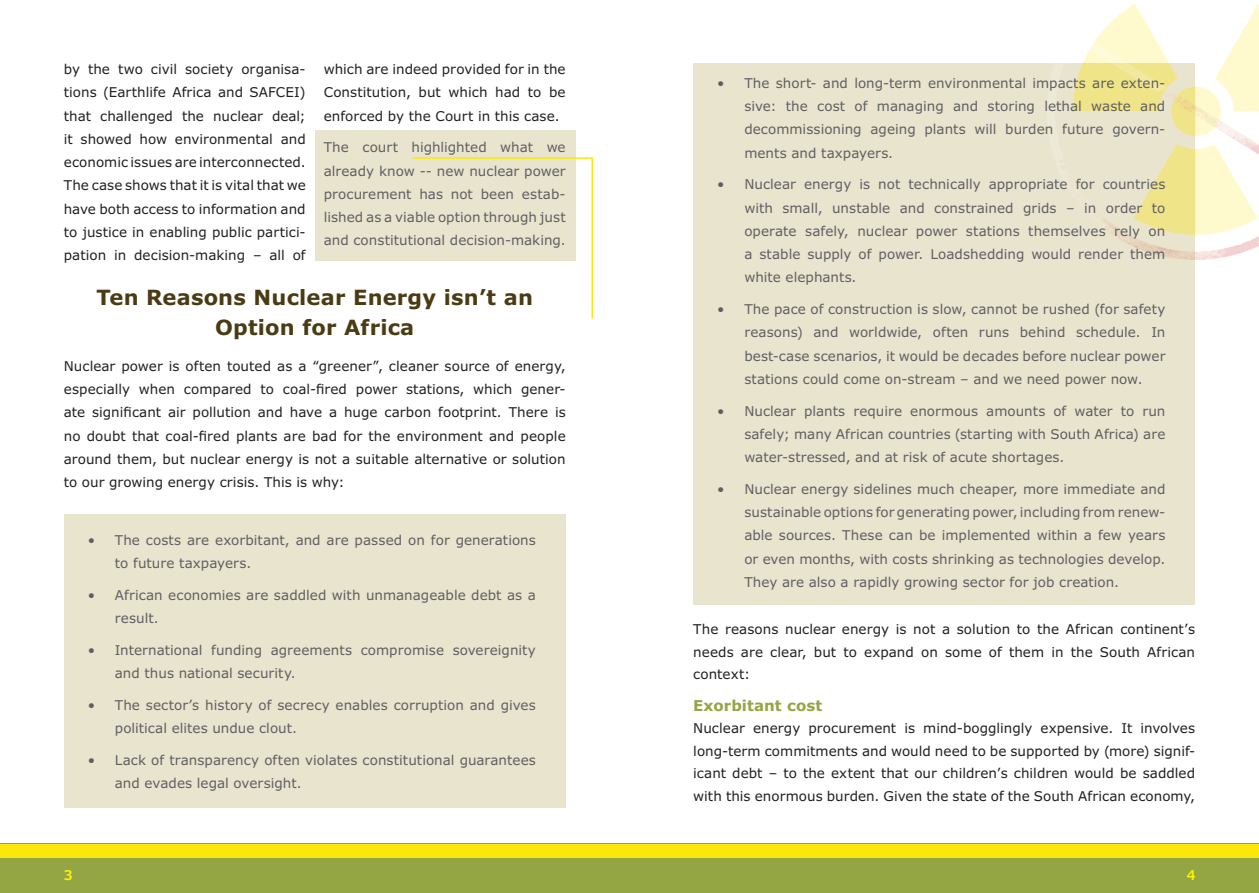
<style>
.page{position:relative;width:1259px;height:893px;background:#fff}
.page>*{position:absolute;margin:0;border:0;box-sizing:border-box;transform-origin:0 0}
.t1{font:700 21px/30px "Verdana Pro";letter-spacing:.01em;color:#4a3b13;text-align:center}
.t2{font:700 15px "Verdana Pro";letter-spacing:.005em;color:#94a543}
.t3{font:13.5px/23.2px "Verdana Pro";letter-spacing:.005em;color:#5f5f62;text-align:justify}
.t4{font:13.5px/23.2px "Verdana Pro";color:#231f20;text-align:justify}
.t5{font:600 13.5px "Verdana Pro";color:#fff101}
</style>
<div class="page">
<div style="left:0;top:844px;width:1259px;height:49px;background:#94a543"></div>
<div style="left:0;top:844px;width:1259px;height:13px;background:#fbe709"></div>
<div style="left:693px;top:64px;width:502px;height:541px;background:#e9e4ce"></div>
<div style="left:64px;top:514px;width:502px;height:294px;background:#e9e4ce"></div>
<div style="left:315px;top:130px;width:260px;height:130px;background:#e9e4ce"></div>
<svg style="left:411px;top:157px;width:182px;height:162px"></svg>
<img style="left:1041px;top:4px;width:218px;height:256px">
<p class="t4" style="left:64px;top:58px;width:243px">by the two civil society organisa&shy;tions (Earthlife Africa and SAFCEI) that challenged the nuclear deal; it showed how environmental and economic issues are interconnected.<br>The case shows that it is vital that we have both access to information and to justice in enabling public partici&shy;pation in decision-making – all of</p>
<p class="t4" style="left:324px;top:58px;width:243px">which are indeed provided for in the Constitution, but which had to be enforced by the Court in this case.</p>
<p class="t3" style="left:324px;top:136px;width:243px">The court highlighted what we already know -- new nuclear power procurement has not been estab&shy;lished as a viable option through just and constitutional decision-making.</p>
<h1 class="t1" style="left:96px;top:283px;width:438px">Ten Reasons Nuclear Energy isn’t an<br>Option for Africa</h1>
<p class="t4" style="left:64px;top:355px;width:503px">Nuclear power is often touted as a “greener”, cleaner source of energy, especially when compared to coal-fired power stations, which gener&shy;ate significant air pollution and have a huge carbon footprint. There is no doubt that coal-fired plants are bad for the environment and people around them, but nuclear energy is not a suitable alternative or solution to our growing energy crisis. This is why:</p>
<p class="t3" style="left:115px;top:529px;width:422px;text-indent:-27px">• The costs are exorbitant, and are passed on for generations to future taxpayers.</p>
<p class="t3" style="left:115px;top:584px;width:422px;text-indent:-27px">• African economies are saddled with unmanageable debt as a result.</p>
<p class="t3" style="left:115px;top:639px;width:422px;text-indent:-27px">• International funding agreements compromise sovereignity and thus national security.</p>
<p class="t3" style="left:115px;top:694px;width:422px;text-indent:-27px">• The sector’s history of secrecy enables corruption and gives political elites undue clout.</p>
<p class="t3" style="left:115px;top:749px;width:422px;text-indent:-27px">• Lack of transparency often violates constitutional guarantees and evades legal oversight.</p>
<p class="t3" style="left:744px;top:72px;width:422px;text-indent:-27px">• The short- and long-term environmental impacts are exten&shy;sive: the cost of managing and storing lethal waste and decommissioning ageing plants will burden future govern&shy;ments and taxpayers.</p>
<p class="t3" style="left:744px;top:173px;width:422px;text-indent:-27px">• Nuclear energy is not technically appropriate for countries with small, unstable and constrained grids – in order to operate safely, nuclear power stations themselves rely on a stable supply of power. Loadshedding would render them white elephants.</p>
<p class="t3" style="left:744px;top:298px;width:422px;text-indent:-27px">• The pace of construction is slow, cannot be rushed (for safety reasons) and worldwide, often runs behind schedule. In best-case scenarios, it would be decades before nuclear power stations could come on-stream – and we need power now.</p>
<p class="t3" style="left:744px;top:399px;width:422px;text-indent:-27px">• Nuclear plants require enormous amounts of water to run safely; many African countries (starting with South Africa) are water-stressed, and at risk of acute shortages.</p>
<p class="t3" style="left:744px;top:478px;width:422px;text-indent:-27px">• Nuclear energy sidelines much cheaper, more immediate and sustainable options for generating power, including from renew&shy;able sources. These can be implemented within a few years or even months, with costs shrinking as technologies develop.<br>They are also a rapidly growing sector for job creation.</p>
<p class="t4" style="left:693px;top:618px;width:503px;line-height:22.6px">The reasons nuclear energy is not a solution to the African continent’s needs are clear, but to expand on some of them in the South African context:</p>
<p class="t2" style="left:693px;top:695px;width:130px">Exorbitant cost</p>
<p class="t4" style="left:693px;top:717px;width:503px;line-height:22.6px">Nuclear energy procurement is mind-bogglingly expensive. It involves long-term commitments and would need to be supported by (more) signif&shy;icant debt – to the extent that our children’s children would be saddled with this enormous burden. Given the state of the South African economy,</p>
<p class="t5" style="left:64px;top:866px;width:10px">3</p>
<p class="t5" style="left:1186px;top:866px;width:10px">4</p>
</div>
